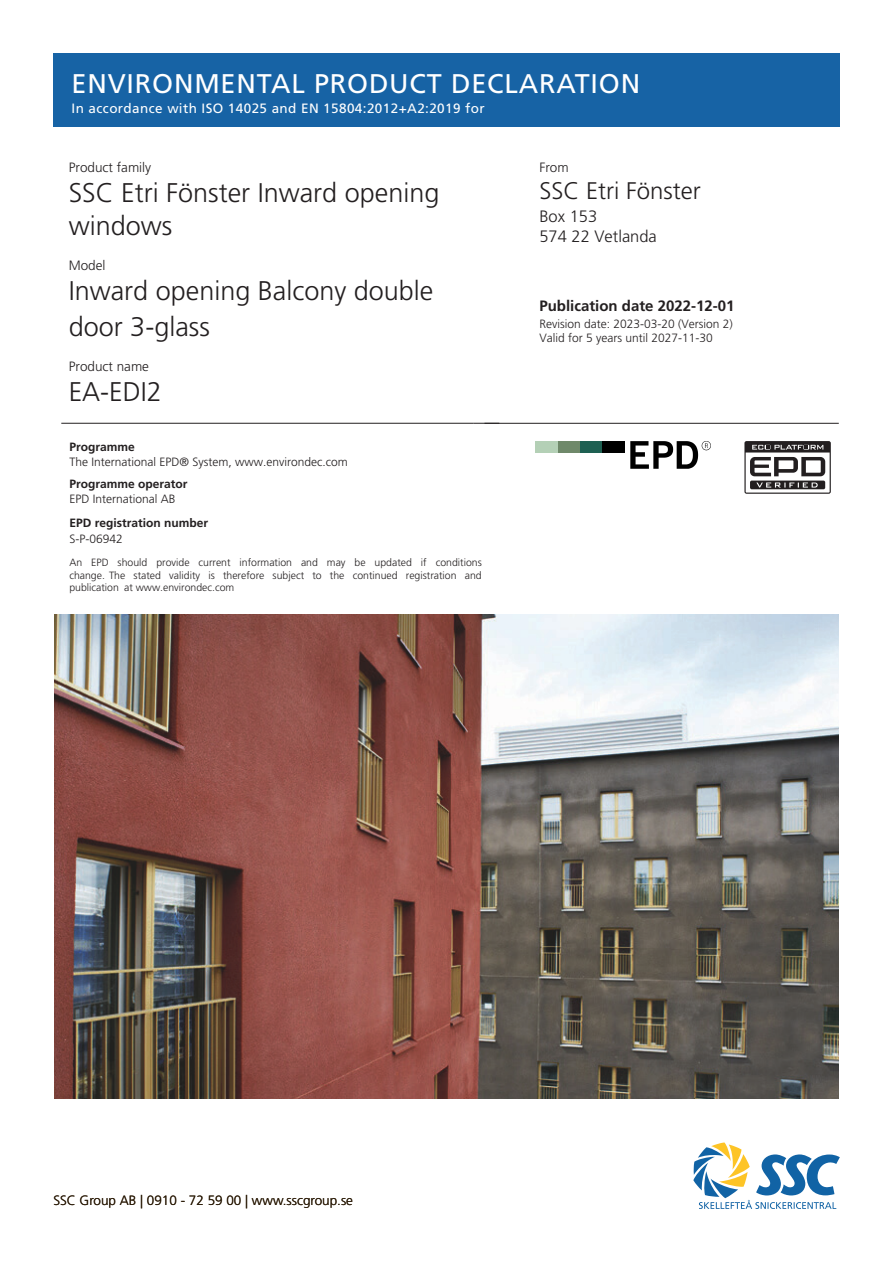
<style>
.page{position:relative;width:893px;height:1263px;background:#fff}
.page>*{position:absolute;margin:0;border:0;box-sizing:border-box;transform-origin:0 0}
.t1{font:300 27px/32.4px "Frutiger LT Std";color:#231f20}
.SSC_-_Dokument_kateg{font:27px "Frutiger LT Std";letter-spacing:.03em;color:#fff}
.t2{font:300 24px "Frutiger LT Std";color:#231f20}
.t3{font:300 16.5px/19.8px "Frutiger LT Std";color:#231f20}
.t4{font:700 15px "Frutiger LT Std";color:#231f20}
.SSC_-_Dokument_kateg-2{font:13.5px "Frutiger LT Std";letter-spacing:.03em;color:#fff}
.t5{font:300 13.5px "Frutiger LT Std";color:#2a1a06}
.t6{font:300 13.5px "Frutiger LT Std";color:#231f20}
.t7{font:300 12px/14.4px "Frutiger LT Std";color:#231f20}
.t8{font:700 12px "Frutiger LT Std";color:#231f20}
.t9{font:300 10.5px/12.6px "Frutiger LT Std";color:#231f20;text-align:justify}
</style>
<div class="page">
<div style="left:53px;top:53px;width:787px;height:74px;background:#1763a5"></div>
<svg style="left:693px;top:1142px;width:147px;height:67px"></svg>
<hr style="left:61px;top:423px;width:413px;height:1px;background:#231f20">
<hr style="left:484px;top:423px;width:355px;height:1px;background:#231f20">
<div style="left:580px;top:441px;width:22px;height:11px;background:#1e6052"></div>
<div style="left:557px;top:441px;width:23px;height:11px;background:#6f896a"></div>
<div style="left:535px;top:441px;width:22px;height:11px;background:#b4d0b6"></div>
<div style="left:602px;top:441px;width:22px;height:11px;background:#000"></div>
<svg style="left:630px;top:441px;width:81px;height:28px"></svg>
<svg style="left:744px;top:441px;width:87px;height:53px"></svg>
<img style="left:54px;top:614px;width:785px;height:485px">
<p class="SSC_-_Dokument_kateg" style="left:72px;top:68px;width:570px">ENVIRONMENTAL PRODUCT DECLARATION</p>
<p class="SSC_-_Dokument_kateg-2" style="left:72px;top:100px;width:415px">In accordance with ISO 14025 and EN 15804:2012+A2:2019 for</p>
<p class="t6" style="left:69px;top:160px;width:84px">Product family</p>
<h1 class="t1" style="left:69px;top:177px;width:372px">SSC Etri Fönster Inward opening windows</h1>
<p class="t6" style="left:69px;top:258px;width:38px">Model</p>
<h1 class="t1" style="left:69px;top:274px;width:366px;line-height:35.4px">Inward opening Balcony double door 3-glass</h1>
<p class="t6" style="left:69px;top:359px;width:82px">Product name</p>
<h1 class="t1" style="left:69px;top:376px;width:95px">EA-EDI2</h1>
<p class="t8" style="left:69px;top:440px;width:67px">Programme</p>
<p class="t7" style="left:69px;top:455px;width:280px">The International EPD® System, www.environdec.com</p>
<p class="t8" style="left:69px;top:477px;width:120px">Programme operator</p>
<p class="t7" style="left:69px;top:492px;width:108px">EPD International AB</p>
<p class="t8" style="left:69px;top:515px;width:140px">EPD registration number</p>
<p class="t7" style="left:69px;top:532px;width:55px">S-P-06942</p>
<p class="t9" style="left:69px;top:556px;width:414px">An EPD should provide current information and may be updated if conditions change. The stated validity is therefore subject to the continued registration and publication at www.environdec.com</p>
<p class="t6" style="left:539px;top:160px;width:31px">From</p>
<h2 class="t2" style="left:539px;top:177px;width:163px">SSC Etri Fönster</h2>
<h3 class="t3" style="left:539px;top:207px;width:119px">Box 153<br>574 22 Vetlanda</h3>
<h3 class="t4" style="left:539px;top:297px;width:197px">Publication date 2022-12-01</h3>
<p class="t7" style="left:539px;top:316px;width:195px">Revision date: 2023-03-20 (Version 2)<br>Valid for 5 years until 2027-11-30</p>
<p class="t5" style="left:53px;top:1193px;width:301px">SSC Group AB | 0910 - 72 59 00 | www.sscgroup.se</p>
</div>
